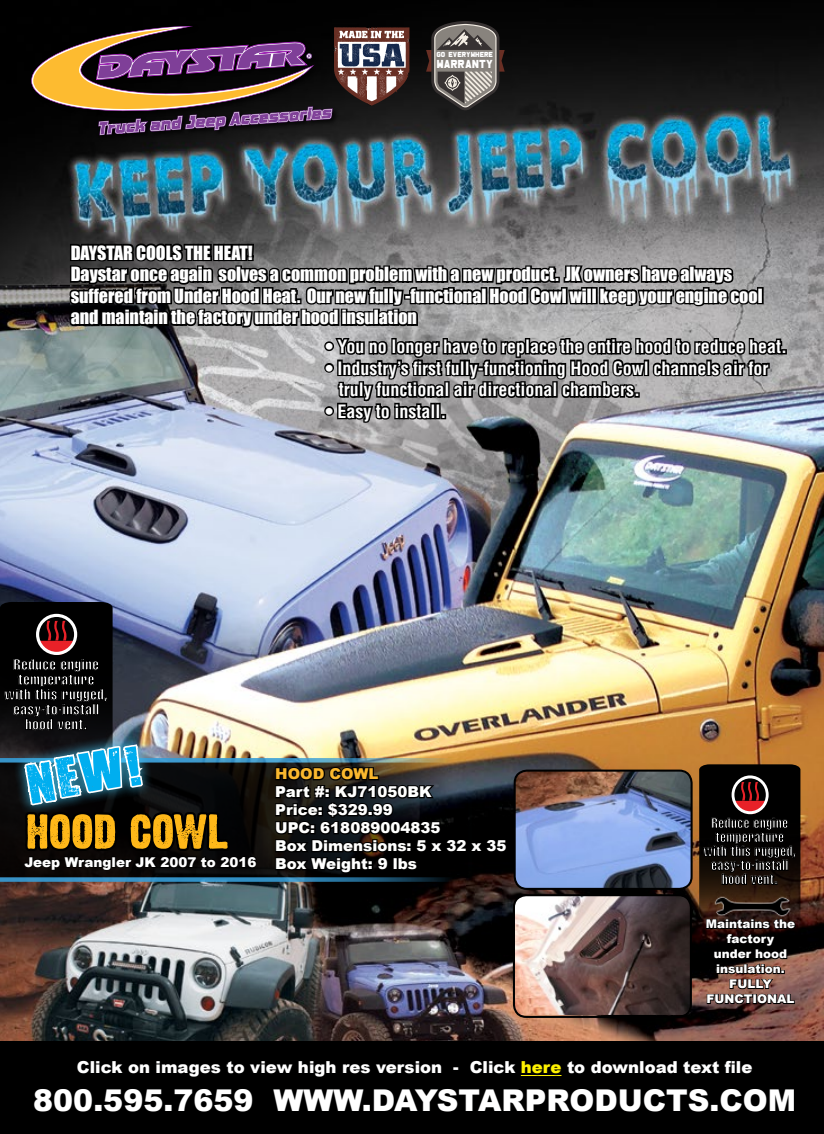
<style>
.page{position:relative;width:824px;height:1134px;background:#fff}
.page>*{position:absolute;margin:0;border:0;box-sizing:border-box;transform-origin:0 0}
.t1{font:45.15px "You Are Loved";color:#00aeef;scale:1.25 1}
.t2{font:900 30px "Arial";color:#fff}
.t3{font:18px/21.6px "Impact";color:#fff}
.t4{font:700 condensed 18px/21.6px "Helvetica";color:#fff}
.t5{font:900 16.5px "Arial";color:#fff}
.t6{font:extra-condensed 15.3px/15px "Helvetica";letter-spacing:.035em;color:#fff;text-align:center}
.t7{font:900 15px/18px "Arial";color:#fffffe}
.t8{font:900 15px "Arial";color:#fab82e}
.t9{font:extra-condensed 14.4px/14.1px "Helvetica";letter-spacing:.035em;color:#fff;text-align:center;scale:.96 1}
.t10{font:900 13.5px "Arial";color:#fff}
.t11{font:900 12px/15px "Arial";color:#fff;text-align:center}
.t12{font:10.35px "MSU1";color:#fff}
.t13{font:6.45px "MSU1";color:#fff}
.s1{color:#fff}
.s2{color:#fff200}
</style>
<div class="page">
<img style="left:0;top:0;width:824px;height:1042px">
<div style="left:29px;top:24px;width:310px;height:117px;background:#000"></div>
<svg style="left:426px;top:21px;width:78px;height:89px;background:#635e5a"></svg>
<svg style="left:30px;top:26px;width:380px;height:118px"></svg>
<img style="left:514px;top:771px;width:177px;height:118px">
<div style="left:513px;top:770px;width:179px;height:120px;border:2px solid #000;border-radius:12px"></div>
<svg style="left:0;top:758px;width:473px;height:124px;background:#232f31"></svg>
<svg style="left:234px;top:855px;width:24px;height:16px"></svg>
<svg style="left:3px;top:780px;width:231px;height:262px;background:#515050"></svg>
<img style="left:0;top:602px;width:227px;height:247px">
<div style="left:0;top:1042px;width:824px;height:92px;background:#000"></div>
<svg style="left:274px;top:764px;width:235px;height:111px;background:#0f1010"></svg>
<svg style="left:699px;top:764px;width:101px;height:241px;background:#211411"></svg>
<img style="left:514px;top:896px;width:176px;height:119px">
<div style="left:513px;top:894px;width:178px;height:124px;border:2px solid #000;border-radius:12px"></div>
<img style="left:707px;top:892px;width:88px;height:28px">
<svg style="left:67px;top:221px;width:719px;height:255px;background:#75777b"></svg>
<p class="t13" style="left:437px;top:50px;width:58px">GO EVERYWHERE</p>
<p class="t12" style="left:437px;top:57px;width:58px">WARRANTY</p>
<p class="t3" style="left:71px;top:241px;width:693px">DAYSTAR COOLS THE HEAT!<br>Daystar once again solves a common problem with a new product. JK owners have always suffered from Under Hood Heat. Our new fully -functional Hood Cowl will keep your engine cool and maintain the factory under hood insulation</p>
<p class="t4" style="left:325px;top:335px;width:463px">• You no longer have to replace the entire hood to reduce heat.</p>
<p class="t4" style="left:339px;top:357px;width:431px;text-indent:-14px">• Industry’s first fully-functioning Hood Cowl channels air for truly functional air directional chambers.</p>
<p class="t4" style="left:325px;top:400px;width:123px">• Easy to install.</p>
<p class="t6" style="left:5px;top:657px;width:105px">Reduce engine temperature with this rugged, easy-to-install hood vent.</p>
<h1 class="t1" style="left:21px;top:755px;width:95px;rotate:-10deg">NEW!</h1>
<p class="t10" style="left:25px;top:852px;width:233px">Jeep Wrangler JK 2007 to 2016</p>
<p class="t8" style="left:275px;top:763px;width:26px">HOOD</p>
<p class="t8" style="left:329px;top:763px;width:50px">COWL</p>
<p class="t7" style="left:275px;top:782px;width:233px">Part #: KJ71050BK<br>Price: <span class="s1">$329.99<br></span>UPC: 618089004835<br>Box Dimensions: 5 x 32 x 35<br>Box Weight: 9 lbs</p>
<p class="t9" style="left:703px;top:816px;width:98px">Reduce engine temperature with this rugged, easy-to-install hood vent.</p>
<p class="t11" style="left:705px;top:916px;width:91px">Maintains the factory<br>under hood insulation.<br>FULLY<br>FUNCTIONAL</p>
<p class="t5" style="left:77px;top:1056px;width:677px">Click on images to view high res version - Click <span class="s2">here</span> to download text file</p>
<h2 class="t2" style="left:33px;top:1078px;width:272px">800.595.7659 www</h2>
<h2 class="t2" style="left:362px;top:1078px;width:435px">.daystarproducts.com</h2>
</div>
